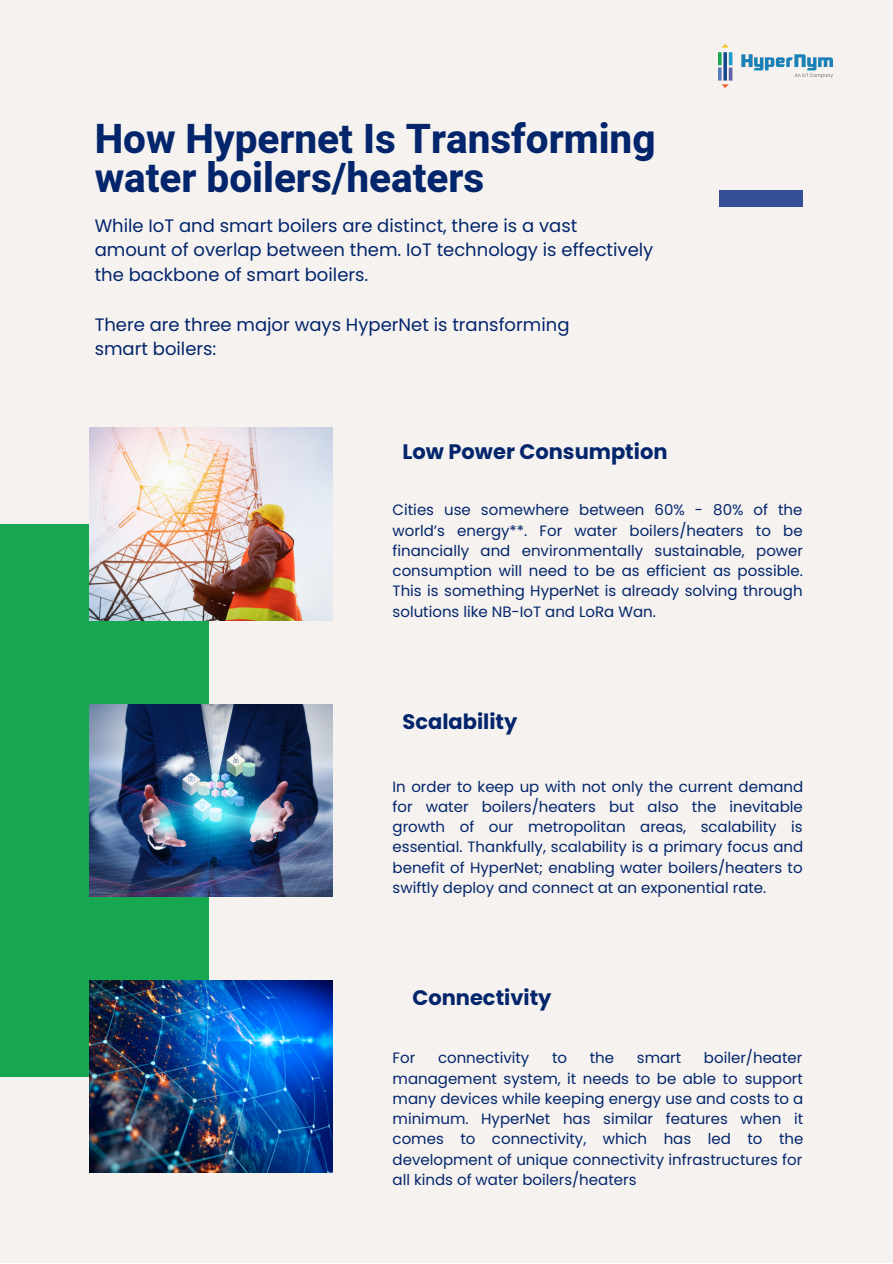
<style>
.page{position:relative;width:893px;height:1264px;background:#fff}
.page>*{position:absolute;margin:0;border:0;box-sizing:border-box;transform-origin:0 0}
.t1{font:800 40.5px/39.3px "Heebo";color:#03256c}
.t2{font:700 21px "Poppins";color:#03256c}
.t3{font:18px/24.8px "Poppins";color:#03256c}
.t4{font:15px/20.2px "Poppins";color:#03256c;text-align:justify}
</style>
<div class="page">
<div style="left:0;top:0;width:892px;height:1262px;background:#f5f2ef"></div>
<img style="left:718px;top:44px;width:114px;height:44px">
<div style="left:0;top:524px;width:209px;height:552px;background:#18a751"></div>
<img style="left:89px;top:428px;width:243px;height:192px">
<img style="left:89px;top:704px;width:243px;height:192px">
<img style="left:89px;top:980px;width:243px;height:192px">
<div style="left:718px;top:190px;width:84px;height:16px;background:#354f97"></div>
<h1 class="t1" style="left:95px;top:120px;width:562px">How Hypernet Is Transforming water boilers/heaters</h1>
<p class="t3" style="left:95px;top:213px;width:560px">While IoT and smart boilers are distinct, there is a vast amount of overlap between them. IoT technology is effectively the backbone of smart boilers.</p>
<p class="t3" style="left:95px;top:312px;width:476px">There are three major ways HyperNet is transforming smart boilers:</p>
<h2 class="t2" style="left:402px;top:437px;width:266px">Low Power Consumption</h2>
<p class="t4" style="left:392px;top:500px;width:412px">Cities use somewhere between 60% - 80% of the world’s energy**. For water boilers/heaters to be financially and environmentally sustainable, power consumption will need to be as efficient as possible.<br>This is something HyperNet is already solving through solutions like NB-IoT and LoRa Wan.</p>
<h2 class="t2" style="left:402px;top:707px;width:116px">Scalability</h2>
<p class="t4" style="left:392px;top:776px;width:412px">In order to keep up with not only the current demand for water boilers/heaters but also the inevitable growth of our metropolitan areas, scalability is essential. Thankfully, scalability is a primary focus and benefit of HyperNet; enabling water boilers/heaters to swiftly deploy and connect at an exponential rate.</p>
<h2 class="t2" style="left:412px;top:983px;width:140px">Connectivity</h2>
<p class="t4" style="left:392px;top:1048px;width:412px;text-indent:311px">boiler/heater management system, it needs to be able to support many devices while keeping energy use and costs to a minimum. HyperNet has similar features when it comes to connectivity, which has led to the development of unique connectivity infrastructures for all kinds of water boilers/heaters</p>
<p class="t4" style="left:392px;top:1048px;width:24px">For</p>
<p class="t4" style="left:438px;top:1048px;width:93px">connectivity</p>
<p class="t4" style="left:552px;top:1048px;width:17px">to</p>
<p class="t4" style="left:589px;top:1048px;width:26px">the</p>
<p class="t4" style="left:636px;top:1048px;width:46px">smart</p>
</div>
